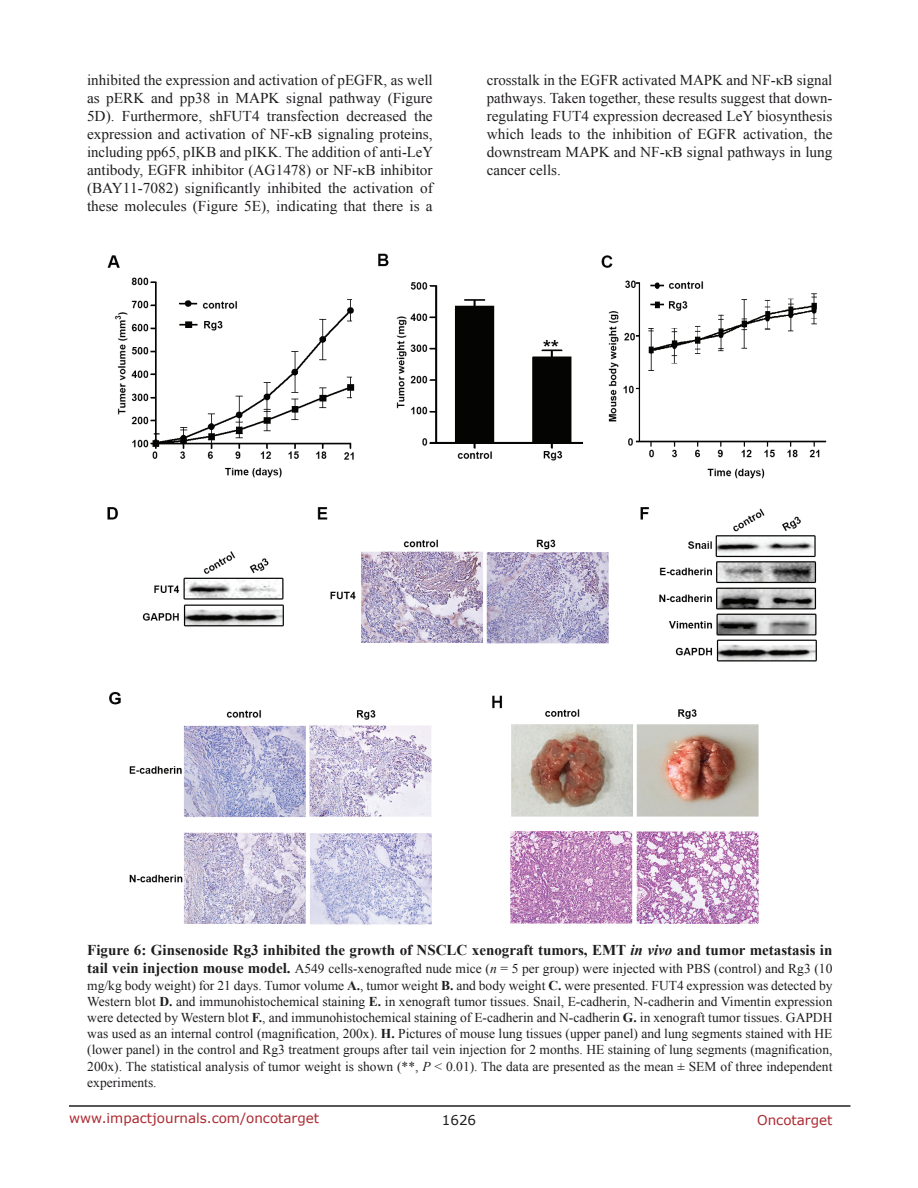
<style>
.page{position:relative;width:918px;height:1188px;background:#fff}
.page>*{position:absolute;margin:0;border:0;box-sizing:border-box;transform-origin:0 0}
.t1{font:15px/18px "Times New Roman";color:#201d20;text-align:justify}
.t2{font:700 15px "Times New Roman";color:#201d20}
.t3{font:13.5px/16.2px "Times New Roman";color:#201d20;text-align:justify}
.t4{font:13.5px "Verdana";color:#ac2830}
.t5{font:13.5px "Verdana";color:#201d20}
.s1{font-style:italic}
.s2{font-weight:700;font-size:15px}
.s3{font-weight:700}
</style>
<div class="page">
<hr style="left:69px;top:1105px;width:781px;height:2px;background:#231f20">
<img style="left:107px;top:253px;width:720px;height:672px">
<p class="t1" style="left:87px;top:71px;width:348px">inhibited the expression and activation of pEGFR, as well as pERK and pp38 in MAPK signal pathway (Figure 5D). Furthermore, shFUT4 transfection decreased the expression and activation of NF-κB signaling proteins, including pp65, pIKB and pIKK. The addition of anti-LeY antibody, EGFR inhibitor (AG1478) or NF-κB inhibitor (BAY11-7082) significantly inhibited the activation of these molecules (Figure 5E), indicating that there is a</p>
<p class="t1" style="left:487px;top:71px;width:347px">crosstalk in the EGFR activated MAPK and NF-κB signal pathways. Taken together, these results suggest that down&shy;regulating FUT4 expression decreased LeY biosynthesis which leads to the inhibition of EGFR activation, the downstream MAPK and NF-κB signal pathways in lung cancer cells.</p>
<p class="t2" style="left:87px;top:940px;width:341px">Figure 6: Ginsenoside Rg3 inhibited the growth of NSCLC</p>
<p class="t2" style="left:472px;top:940px;width:362px">xenograft tumors, EMT <span class="s1">in vivo</span> and tumor metastasis in</p>
<p class="t3" style="left:87px;top:961px;width:747px"><span class="s2">tail vein injection mouse model.</span> A549 cells-xenografted nude mice (<span class="s1">n</span> = 5 per group) were injected with PBS (control) and Rg3 (10 mg/kg body weight) for 21 days. Tumor volume <span class="s3">A.</span>, tumor weight <span class="s3">B.</span> and body weight <span class="s3">C.</span> were presented. FUT4 expression was detected by Western blot <span class="s3">D.</span> and immunohistochemical staining <span class="s3">E.</span> in xenograft tumor tissues. Snail, E-cadherin, N-cadherin and Vimentin expression were detected by Western blot <span class="s3">F.</span>, and immunohistochemical staining of E-cadherin and N-cadherin <span class="s3">G.</span> in xenograft tumor tissues. GAPDH was used as an internal control (magnification, 200x). <span class="s3">H.</span> Pictures of mouse lung tissues (upper panel) and lung segments stained with HE (lower panel) in the control and Rg3 treatment groups after tail vein injection for 2 months. HE staining of lung segments (magnification, 200x). The statistical analysis of tumor weight is shown (**, <span class="s1">P</span> &lt; 0.01). The data are presented as the mean ± SEM of three independent experiments.</p>
<p class="t4" style="left:69px;top:1109px;width:252px">www.impactjournals.com/oncotarget</p>
<p class="t5" style="left:442px;top:1111px;width:36px">1626</p>
<p class="t4" style="left:757px;top:1111px;width:77px">Oncotarget</p>
</div>
